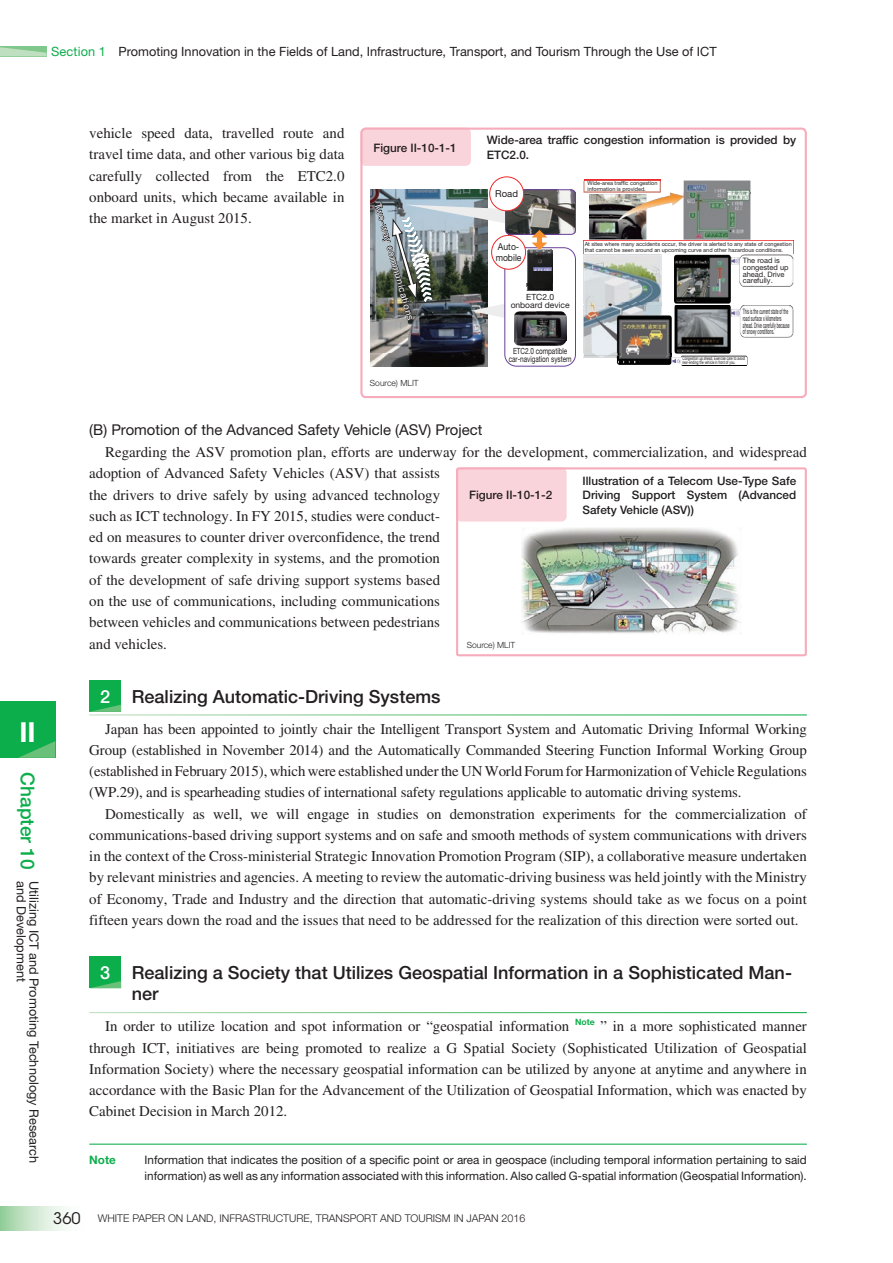
<style>
.page{position:relative;width:893px;height:1263px;background:#fff}
.page>*{position:absolute;margin:0;border:0;box-sizing:border-box;transform-origin:0 0}
.t1{font:700 27.6px "Helvetica Neue";color:#fff}
.t2{font:500 19.2px "Helvetica Neue";color:#0cae4c}
.t3{font:500 18px/21.3px "Helvetica Neue";color:#231f20}
.t4{font:14.85px/21.3px "Times";color:#231f20;text-align:justify}
.t5{font:14.85px "Helvetica Neue";color:#231f20}
.t6{font:12.75px "Helvetica Neue";color:#231f20}
.t7{font:11.7px/15.9px "Helvetica Neue";color:#231f20}
.t8{font:500 11.7px/14.9px "Helvetica Neue";color:#231f20;text-align:justify}
.t9{font:700 11.7px "Helvetica Neue";color:#0cae4c}
.t10{font:300 10.65px "Helvetica Neue";color:#231f20}
.t11{font:9.6px "Helvetica Neue";color:#fff}
.t12{font:9.6px/10.6px "Helvetica Neue";color:#231f20;scale:.9 1}
.t13{font:9.6px "Helvetica Neue";color:#231f20}
.t14{font:8.55px/8.6px "Helvetica Neue";color:#231f20;text-align:center;scale:.75 1}
.t15{font:300 8.55px "Helvetica Neue";color:#231f20}
.t16{font:8.55px/8.6px "Helvetica Neue";color:#231f20;text-align:center}
.t17{font:7.5px/6.9px "Helvetica Neue";color:#231f20;scale:.46 1}
.t18{font:7.5px/6.9px "Helvetica Neue";color:#231f20}
.t19{font:5.55px/5.2px "Helvetica Neue";color:#231f20}
.t20{font:4.8px/4.2px "Helvetica Neue";color:#231f20;scale:.65 1}
.s1{color:#0cae4c}
.s2{color:#fff}
.s3{font-family:"ITC Avant Garde Std";font-weight:400;font-size:15.9px}
</style>
<div class="page">
<svg style="left:0;top:1206px;width:65px;height:24px;background:#cae6cc"></svg>
<svg style="left:0;top:46px;width:47px;height:10px"></svg>
<div style="left:0;top:702px;width:55px;height:56px;background:#0cae4c"></div>
<svg style="left:19px;top:741px;width:36px;height:17px"></svg>
<div style="left:89px;top:680px;width:32px;height:32px;background:#0cae4c"></div>
<svg style="left:90px;top:705px;width:31px;height:7px"></svg>
<div style="left:89px;top:956px;width:32px;height:32px;background:#0cae4c"></div>
<svg style="left:91px;top:981px;width:30px;height:7px"></svg>
<svg style="left:456px;top:467px;width:351px;height:190px"></svg>
<hr style="left:89px;top:1143px;width:718px;height:2px;background:#0cae4c">
<div style="left:361px;top:129px;width:109px;height:36px;background:#fad4db;border-radius:4px"></div>
<div style="left:360px;top:128px;width:111px;height:38px;border:2px solid #fad4db;border-radius:4px"></div>
<img style="left:370px;top:189px;width:117px;height:177px">
<div style="left:504px;top:247px;width:72px;height:120px;border:1px solid #694099;border-radius:12px"></div>
<img style="left:523px;top:191px;width:51px;height:42px">
<div style="left:505px;top:189px;width:71px;height:46px;border:1px solid #694099;border-radius:4px"></div>
<div style="left:490px;top:177px;width:34px;height:34px;background:#fff;border-radius:50%"></div>
<div style="left:489px;top:176px;width:35px;height:35px;border:1px solid #ee2928;border-radius:50%"></div>
<img style="left:514px;top:290px;width:53px;height:55px">
<img style="left:520px;top:345px;width:41px;height:1px">
<img style="left:584px;top:180px;width:77px;height:1px">
<img style="left:584px;top:181px;width:166px;height:12px">
<img style="left:684px;top:192px;width:66px;height:1px">
<img style="left:589px;top:193px;width:161px;height:46px">
<img style="left:584px;top:254px;width:209px;height:49px">
<img style="left:584px;top:303px;width:77px;height:2px">
<img style="left:584px;top:305px;width:209px;height:49px">
<img style="left:584px;top:354px;width:88px;height:2px">
<img style="left:584px;top:356px;width:164px;height:10px">
<img style="left:374px;top:201px;width:178px;height:120px">
<div style="left:585px;top:181px;width:74px;height:10px;background:#fff"></div>
<div style="left:740px;top:256px;width:51px;height:29px;background:#fff;border-radius:5px"></div>
<div style="left:740px;top:306px;width:51px;height:31px;background:#fff;border-radius:5px"></div>
<div style="left:682px;top:357px;width:64px;height:7px;background:#fff"></div>
<div style="left:360px;top:128px;width:447px;height:270px;border:2px solid #f7acbb;border-radius:4px"></div>
<p class="t6" style="left:51px;top:43px;width:667px"><span class="s1">Section 1</span> Promoting Innovation in the Fields of Land, Infrastructure, Transport, and Tourism Through the Use of ICT</p>
<p class="t4" style="left:89px;top:122px;width:257px">vehicle speed data, travelled route and travel time data, and other various big data carefully collected from the ETC2.0 onboard units, which became available in the market in August 2015.</p>
<p class="t8" style="left:373px;top:140px;width:85px">Figure II-10-1-1</p>
<p class="t8" style="left:487px;top:133px;width:311px">Wide-area traffic congestion information is provided by<br>ETC2.0.</p>
<p class="t13" style="left:495px;top:188px;width:24px">Road</p>
<p class="t19" style="left:588px;top:181px;width:71px">Wide-area traffic congestion information is provided.</p>
<p class="t11" style="left:383px;top:201px;width:123px;rotate:74deg">Two-way communications</p>
<p class="t15" style="left:370px;top:378px;width:50px">Source) MLIT</p>
<p class="t12" style="left:496px;top:241px;width:30px">Auto&shy;mobile</p>
<p class="t16" style="left:511px;top:292px;width:61px">ETC2.0 onboard device</p>
<p class="t14" style="left:509px;top:346px;width:85px">ETC2.0 compatible car-navigation system</p>
<p class="t19" style="left:585px;top:242px;width:209px">At sites where many accidents occur, the driver is alerted to any state of congestion that cannot be seen around an upcoming curve and other hazardous conditions.</p>
<p class="t18" style="left:743px;top:256px;width:47px">The road is congested up ahead. Drive carefully.</p>
<p class="t17" style="left:743px;top:307px;width:103px">This is the current state of the road surface x kilometers ahead. Drive carefully because of snowy conditions.</p>
<p class="t20" style="left:683px;top:356px;width:97px">Congestion up ahead. Exercise care to avoid rear-ending the vehicle in front of you.</p>
<p class="t5" style="left:89px;top:421px;width:395px">(B) Promotion of the Advanced Safety Vehicle (ASV) Project</p>
<p class="t4" style="left:89px;top:441px;width:719px;text-align:left;text-indent:16px">Regarding the ASV promotion plan, efforts are underway for the development, commercialization, and widespread adoption of Advanced Safety Vehicles (ASV) that assists<br>the drivers to drive safely by using advanced technology<br>such as ICT technology. In FY 2015, studies were conduct-<br>ed on measures to counter driver overconfidence, the trend<br>towards greater complexity in systems, and the promotion<br>of the development of safe driving support systems based<br>on the use of communications, including communications<br>between vehicles and communications between pedestrians<br>and vehicles.</p>
<p class="t8" style="left:583px;top:473px;width:215px">Illustration of a Telecom Use-Type Safe Driving Support System (Advanced Safety Vehicle (ASV))</p>
<p class="t8" style="left:469px;top:488px;width:85px">Figure II-10-1-2</p>
<p class="t15" style="left:467px;top:640px;width:50px">Source) MLIT</p>
<h1 class="t1" style="left:19px;top:715px;width:18px">II</h1>
<p class="t2" style="left:39px;top:772px;width:99px;rotate:90deg">Chapter 10</p>
<p class="t6" style="left:29px;top:881px;width:102px;rotate:90deg">and Development</p>
<p class="t6" style="left:42px;top:881px;width:283px;rotate:90deg">Utilizing ICT and Promoting Technology Research</p>
<p class="t3" style="left:100px;top:685px;width:342px"><span class="s2">2</span> Realizing Automatic-Driving Systems</p>
<p class="t4" style="left:89px;top:718px;width:719px;text-indent:16px">Japan has been appointed to jointly chair the Intelligent Transport System and Automatic Driving Informal Working Group (established in November 2014) and the Automatically Commanded Steering Function Informal Working Group (established in February 2015), which were established under the UN World Forum for Harmonization of Vehicle Regulations (WP.29), and is spearheading studies of international safety regulations applicable to automatic driving systems.</p>
<p class="t4" style="left:89px;top:803px;width:719px;text-indent:16px">Domestically as well, we will engage in studies on demonstration experiments for the commercialization of communications-based driving support systems and on safe and smooth methods of system communications with drivers in the context of the Cross-ministerial Strategic Innovation Promotion Program (SIP), a collaborative measure undertaken by relevant ministries and agencies. A meeting to review the automatic-driving business was held jointly with the Ministry of Economy, Trade and Industry and the direction that automatic-driving systems should take as we focus on a point fifteen years down the road and the issues that need to be addressed for the realization of this direction were sorted out.</p>
<p class="t3" style="left:132px;top:962px;width:662px;text-indent:-32px"><span class="s2">3</span> Realizing a Society that Utilizes Geospatial Information in a Sophisticated Man&shy;ner</p>
<p class="t4" style="left:89px;top:1015px;width:719px;text-indent:16px">In order to utilize location and spot information or “geospatial information <sup>Note</sup> ” in a more sophisticated manner through ICT, initiatives are being promoted to realize a G Spatial Society (Sophisticated Utilization of Geospatial Information Society) where the necessary geospatial information can be utilized by anyone at anytime and anywhere in accordance with the Basic Plan for the Advancement of the Utilization of Geospatial Information, which was enacted by Cabinet Decision in March 2012.</p>
<p class="t9" style="left:89px;top:1152px;width:28px">Note</p>
<p class="t7" style="left:145px;top:1151px;width:664px">Information that indicates the position of a specific point or area in geospace (including temporal information pertaining to said information) as well as any information associated with this information. Also called G-spatial information (Geospatial Information).</p>
<p class="t10" style="left:53px;top:1212px;width:473px"><span class="s3">360</span> WHITE PAPER ON LAND, INFRASTRUCTURE, TRANSPORT AND TOURISM IN JAPAN 2016</p>
</div>
